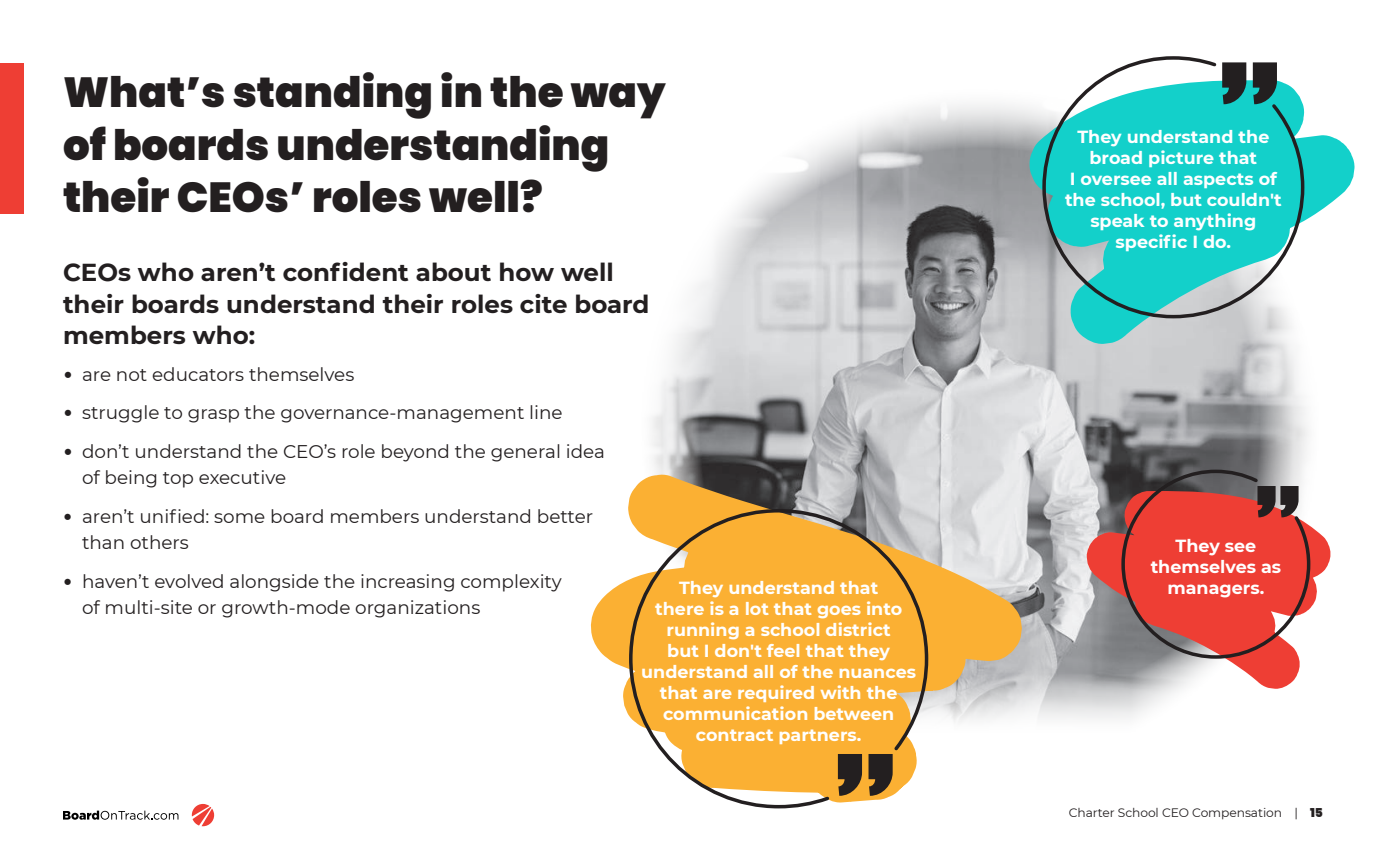
<style>
.page{position:relative;width:1386px;height:851px;background:#fff}
.page>*{position:absolute;margin:0;border:0;box-sizing:border-box;transform-origin:0 0}
.Large_headline_-_bac{font:900 42px/52.5px "Poppins";color:#231f20}
.Large_body_front_sid{font:700 24.5px/31.5px "Montserrat";color:#231f20}
.Large_body_front_sid-2{font:18.38px/26.2px "Montserrat";color:#231f20}
.Large_headline_-_bac-2{font:700 17.5px/21px "Montserrat";color:#fff;text-align:center}
.page_footer-right{font:12.25px "Montserrat";letter-spacing:-.005em;color:#231f20}
.s1{font-family:"Poppins";font-weight:900}
</style>
<div class="page">
<img style="left:652px;top:104px;width:657px;height:616px">
<svg style="left:192px;top:803px;width:22px;height:23px"></svg>
<svg style="left:63px;top:810px;width:115px;height:9px"></svg>
<div style="left:0;top:63px;width:24px;height:151px;background:#ee3e34"></div>
<svg style="left:1029px;top:104px;width:326px;height:240px"></svg>
<svg style="left:1041px;top:56px;width:265px;height:264px"></svg>
<svg style="left:1222px;top:62px;width:55px;height:42px;background:#2d5150"></svg>
<svg style="left:590px;top:474px;width:432px;height:249px"></svg>
<svg style="left:627px;top:507px;width:303px;height:302px;background:#ecb251"></svg>
<svg style="left:1087px;top:491px;width:244px;height:198px"></svg>
<svg style="left:1120px;top:468px;width:192px;height:192px;background:#c74f49"></svg>
<p class="Large_headline_-_bac" style="left:63px;top:66px;width:604px">What’s standing in the way of boards understanding their CEOs’ roles well?</p>
<p class="Large_body_front_sid" style="left:63px;top:255px;width:588px">CEOs who aren’t confident about how well their boards understand their roles cite board members who:</p>
<p class="Large_body_front_sid-2" style="left:63px;top:360px;width:293px"><span class="s1">•</span> are not educators themselves</p>
<p class="Large_body_front_sid-2" style="left:63px;top:399px;width:501px"><span class="s1">•</span> struggle to grasp the governance-management line</p>
<p class="Large_body_front_sid-2" style="left:82px;top:437px;width:524px;text-indent:-19px"><span class="s1">•</span> don’t understand the CEO’s role beyond the general idea of being top executive</p>
<p class="Large_body_front_sid-2" style="left:82px;top:502px;width:513px;text-indent:-19px"><span class="s1">•</span> aren’t unified: some board members understand better than others</p>
<p class="Large_body_front_sid-2" style="left:82px;top:567px;width:481px;text-indent:-19px"><span class="s1">•</span> haven’t evolved alongside the increasing complexity of multi-site or growth-mode organizations</p>
<p class="Large_headline_-_bac-2" style="left:641px;top:576px;width:276px">They understand that<br>there is a lot that goes into running a school district<br>but I don't feel that they understand all of the nuances that are required with the communication between contract partners.</p>
<p class="Large_headline_-_bac-2" style="left:1065px;top:126px;width:218px">They understand the broad picture that<br>I oversee all aspects of the school, but couldn't speak to anything specific I do.</p>
<p class="Large_headline_-_bac-2" style="left:1151px;top:534px;width:132px">They see themselves as managers.</p>
<p class="page_footer-right" style="left:1069px;top:803px;width:256px">Charter School CEO Compensation | <span class="s1">15</span></p>
</div>
